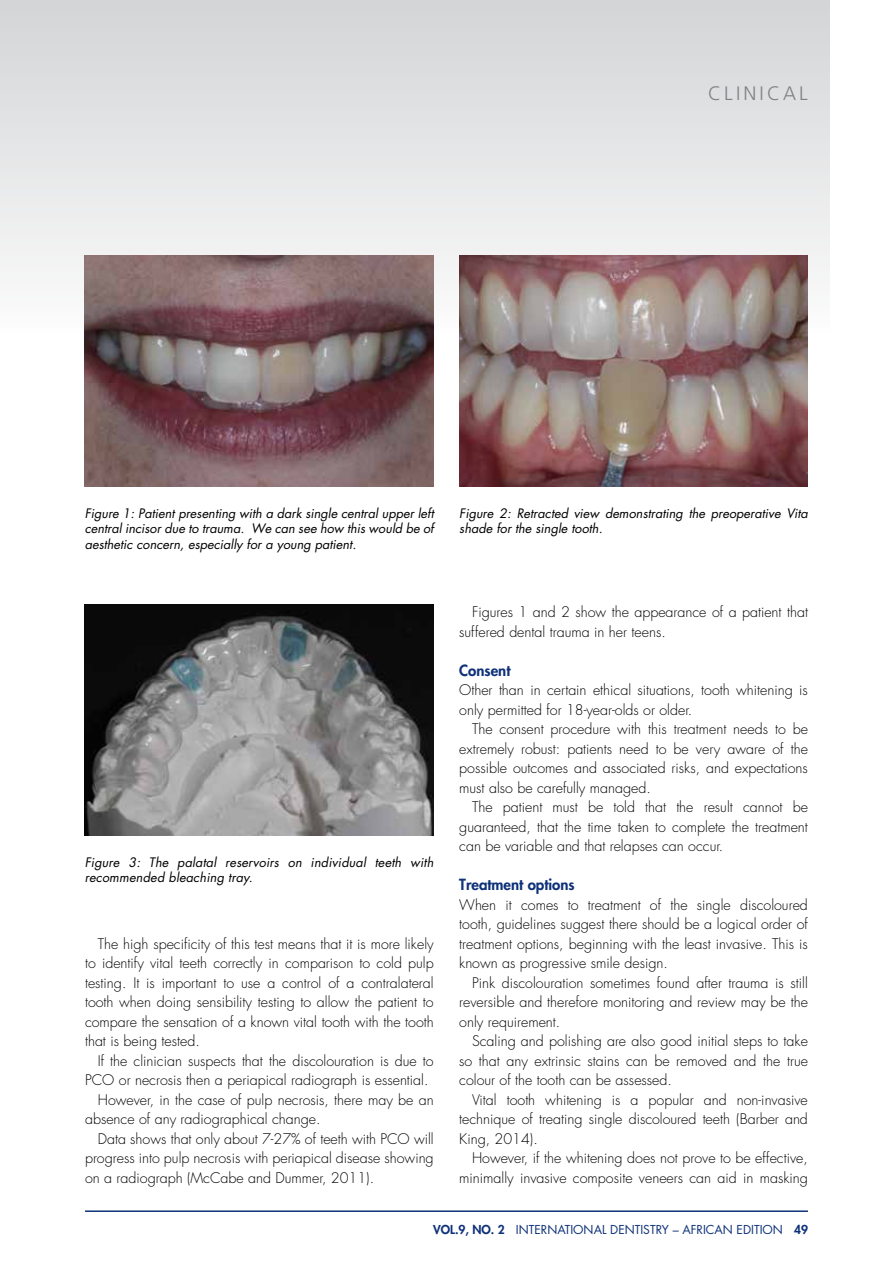
<style>
.page{position:relative;width:893px;height:1263px;background:#fff}
.page>*{position:absolute;margin:0;border:0;box-sizing:border-box;transform-origin:0 0}
.t1{font:300 19.5px "Frutiger";letter-spacing:.16em;color:#808285}
.t2{font:800 15px "Futura";color:#0e3178}
.t3{font:300 14.25px/19.5px "Futura";color:#000;text-align:justify}
.t4{font:italic 12.75px/15.3px "Futura";color:#000}
.t5{font:12px "Futura";color:#0e3178}
.s1{font-weight:800}
</style>
<div class="page">
<img style="left:85px;top:604px;width:348px;height:231px">
<div style="left:0;top:0;width:829px;height:337px;background:linear-gradient(to bottom,#d3d5d6,#fbfbfb)"></div>
<hr style="left:85px;top:1210px;width:723px;height:2px;background:#0e3178">
<img style="left:85px;top:255px;width:349px;height:231px">
<img style="left:459px;top:255px;width:349px;height:231px">
<h1 class="t1" style="left:708px;top:83px;width:101px">CLINICAL</h1>
<p class="t4" style="left:85px;top:506px;width:351px;text-align:justify">Figure 1: Patient presenting with a dark single central upper left central incisor due to trauma. We can see how this would be of aesthetic concern, especially for a young patient.</p>
<p class="t4" style="left:459px;top:506px;width:350px">Figure 2: Retracted view demonstrating the preoperative Vita shade for the single tooth.</p>
<p class="t4" style="left:85px;top:855px;width:350px">Figure 3: The palatal reservoirs on individual teeth with recommended bleaching tray.</p>
<p class="t3" style="left:85px;top:934px;width:350px;text-indent:13px">The high specificity of this test means that it is more likely to identify vital teeth correctly in comparison to cold pulp testing. It is important to use a control of a contralateral tooth when doing sensibility testing to allow the patient to compare the sensation of a known vital tooth with the tooth that is being tested.</p>
<p class="t3" style="left:98px;top:1051px;width:337px">If the clinician suspects that the discolouration is due to</p>
<p class="t3" style="left:85px;top:1071px;width:345px">PCO or necrosis then a periapical radiograph is essential.</p>
<p class="t3" style="left:98px;top:1090px;width:337px">However, in the case of pulp necrosis, there may be an</p>
<p class="t3" style="left:85px;top:1110px;width:237px">absence of any radiographical change.</p>
<p class="t3" style="left:98px;top:1129px;width:337px">Data shows that only about 7-27% of teeth with PCO will</p>
<p class="t3" style="left:85px;top:1149px;width:350px">progress into pulp necrosis with periapical disease showing</p>
<p class="t3" style="left:85px;top:1168px;width:291px">on a radiograph (McCabe and Dummer, 2011).</p>
<p class="t3" style="left:459px;top:602px;width:350px;text-indent:13px">Figures 1 and 2 show the appearance of a patient that suffered dental trauma in her teens.</p>
<p class="t2" style="left:459px;top:660px;width:53px">Consent</p>
<p class="t3" style="left:459px;top:680px;width:350px">Other than in certain ethical situations, tooth whitening is only permitted for 18-year-olds or older.</p>
<p class="t3" style="left:459px;top:719px;width:350px;text-indent:13px">The consent procedure with this treatment needs to be extremely robust: patients need to be very aware of the possible outcomes and associated risks, and expectations must also be carefully managed.</p>
<p class="t3" style="left:459px;top:797px;width:350px;text-indent:13px">The patient must be told that the result cannot be guaranteed, that the time taken to complete the treatment can be variable and that relapses can occur.</p>
<p class="t2" style="left:459px;top:875px;width:117px">Treatment options</p>
<p class="t3" style="left:459px;top:895px;width:350px">When it comes to treatment of the single discoloured tooth, guidelines suggest there should be a logical order of treatment options, beginning with the least invasive. This is known as progressive smile design.</p>
<p class="t3" style="left:459px;top:973px;width:350px;text-indent:13px">Pink discolouration sometimes found after trauma is still reversible and therefore monitoring and review may be the only requirement.</p>
<p class="t3" style="left:459px;top:1031px;width:350px;text-indent:13px">Scaling and polishing are also good initial steps to take so that any extrinsic stains can be removed and the true colour of the tooth can be assessed.</p>
<p class="t3" style="left:459px;top:1090px;width:350px;text-indent:13px">Vital tooth whitening is a popular and non-invasive technique of treating single discoloured teeth (Barber and King, 2014).</p>
<p class="t3" style="left:459px;top:1148px;width:350px;text-align:right">However, if the whitening does not prove to be effective, minimally invasive composite veneers can aid in masking</p>
<p class="t5" style="left:433px;top:1222px;width:376px"><span class="s1">VOL.9, NO. 2</span> INTERNATIONAL DENTISTRY – AFRICAN EDITION <span class="s1">49</span></p>
</div>
